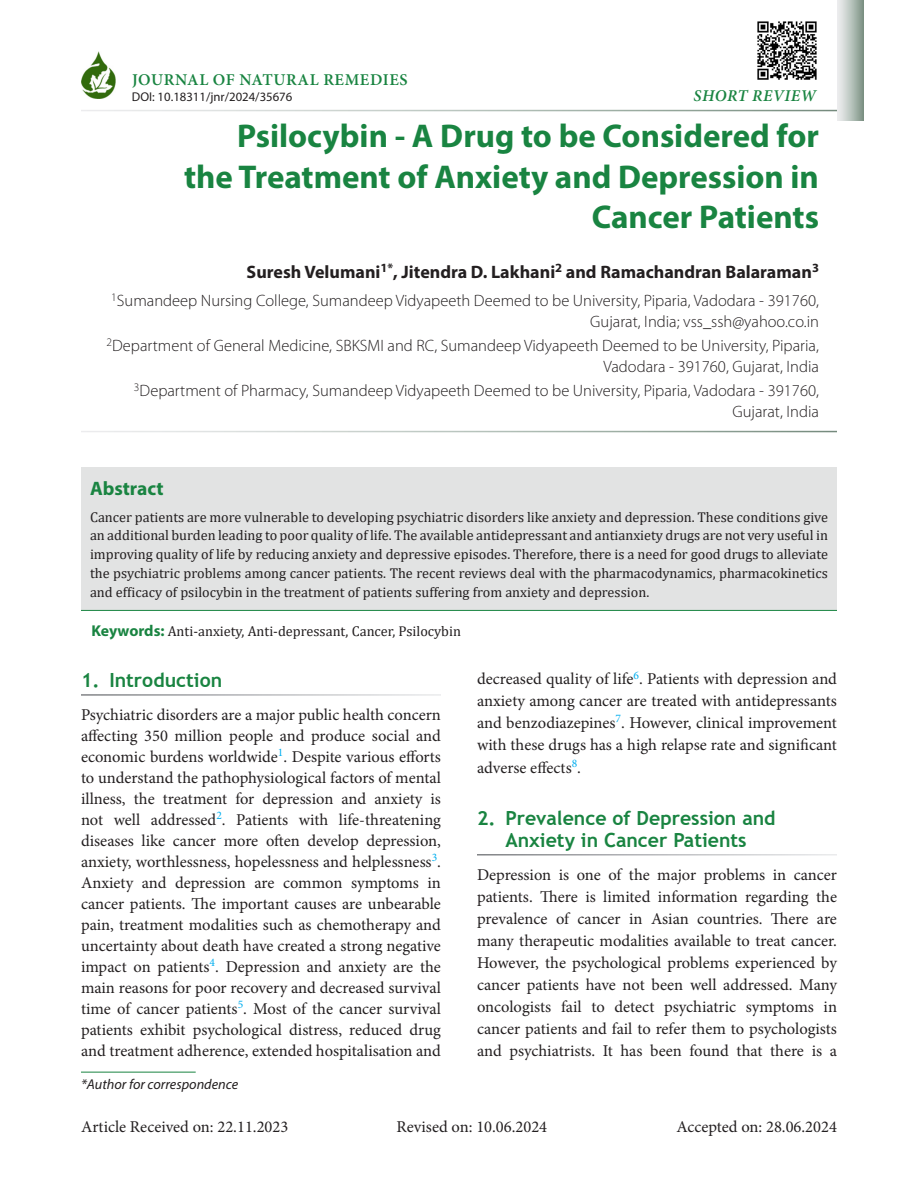
<style>
.page{position:relative;width:918px;height:1188px;background:#fff}
.page>*{position:absolute;margin:0;border:0;box-sizing:border-box;transform-origin:0 0}
.Article_title{font:700 33px/40.5px "Myriad Pro";color:#198441;text-align:right}
.A_level{font:700 19.5px/21.9px "Trebuchet MS";color:#198441;text-align:center}
.Abstarct_head{font:700 19.5px "Myriad Pro";color:#198441}
.Author_group{font:700 18px "Myriad Pro";color:#231f20}
.Para_flush{font:16.5px/21px "Minion Pro";color:#231f20;text-align:justify}
.Author_affiliation{font:300 16.5px/21px "Myriad Pro";color:#231f20;text-align:right}
.Article_history{font:16.5px "Minion Pro";color:#231f20}
.Journal_title{font:600 16.5px "Minion Pro";letter-spacing:.035em;color:#198441}
.Article_type{font:italic 600 16.5px "Minion Pro";letter-spacing:.025em;color:#198441}
.Abstract_text{font:14.25px/18.8px "Cambria";color:#231f20;text-align:justify}
.Keywords{font:14.25px "Cambria";color:#231f20}
.Footnote1{font:italic 14.25px "Myriad Pro";color:#231f20}
.DOI{font:12.75px "Myriad Pro";color:#231f20}
.s1{font-family:"Myriad Pro";font-weight:700;font-size:15.75px;color:#198441}
</style>
<div class="page">
<svg style="left:837px;top:0;width:27px;height:121px;background:#b8c3bd"></svg>
<img style="left:81px;top:52px;width:35px;height:46px">
<div style="left:81px;top:467px;width:756px;height:143px;background:#e2e3e3"></div>
<hr style="left:81px;top:610px;width:756px;height:1px;background:#198441">
<img style="left:758px;top:21px;width:58px;height:59px">
<hr style="left:81px;top:1072px;width:115px;height:1px;background:#198441">
<p class="Journal_title" style="left:132px;top:68px;width:277px">JOURNAL OF NATURAL REMEDIES</p>
<p class="DOI" style="left:132px;top:89px;width:162px">DOI: 10.18311/jnr/2024/35676</p>
<p class="Article_type" style="left:694px;top:84px;width:124px">SHORT REVIEW</p>
<p class="Article_title" style="left:184px;top:115px;width:636px">Psilocybin - A Drug to be Considered for the Treatment of Anxiety and Depression in<br>Cancer Patients</p>
<p class="Author_group" style="left:247px;top:260px;width:574px">Suresh Velumani<sup>1*</sup>, Jitendra D. Lakhani<sup>2</sup> and Ramachandran Balaraman<sup>3</sup></p>
<p class="Author_affiliation" style="left:111px;top:291px;width:709px"><sup>1</sup>Sumandeep Nursing College, Sumandeep Vidyapeeth Deemed to be University, Piparia, Vadodara - 391760,<br>Gujarat, India; vss_ssh@yahoo.co.in</p>
<p class="Author_affiliation" style="left:107px;top:336px;width:714px"><sup>2</sup>Department of General Medicine, SBKSMI and RC, Sumandeep Vidyapeeth Deemed to be University, Piparia,<br>Vadodara - 391760, Gujarat, India</p>
<p class="Author_affiliation" style="left:134px;top:381px;width:687px"><sup>3</sup>Department of Pharmacy, Sumandeep Vidyapeeth Deemed to be University, Piparia, Vadodara - 391760,<br>Gujarat, India</p>
<p class="Abstarct_head" style="left:90px;top:476px;width:75px">Abstract</p>
<p class="Abstract_text" style="left:90px;top:507px;width:740px">Cancer patients are more vulnerable to developing psychiatric disorders like anxiety and depression. These conditions give an additional burden leading to poor quality of life. The available antidepressant and antianxiety drugs are not very useful in improving quality of life by reducing anxiety and depressive episodes. Therefore, there is a need for good drugs to alleviate the psychiatric problems among cancer patients. The recent reviews deal with the pharmacodynamics, pharmacokinetics and efficacy of psilocybin in the treatment of patients suffering from anxiety and depression.</p>
<p class="Keywords" style="left:92px;top:622px;width:371px"><span class="s1">Keywords:</span> Anti-anxiety, Anti-depressant, Cancer, Psilocybin</p>
<p class="A_level" style="left:81px;top:669px;width:143px">1. Introduction</p>
<p class="Para_flush" style="left:81px;top:704px;width:362px">Psychiatric disorders are a major public health concern affecting 350 million people and produce social and economic burdens worldwide<sup>1</sup>. Despite various efforts to understand the pathophysiological factors of mental illness, the treatment for depression and anxiety is not well addressed<sup>2</sup>. Patients with life-threatening diseases like cancer more often develop depression, anxiety, worthlessness, hopelessness and helplessness<sup>3</sup>.<br>Anxiety and depression are common symptoms in cancer patients. The important causes are unbearable pain, treatment modalities such as chemotherapy and uncertainty about death have created a strong negative impact on patients<sup>4</sup>. Depression and anxiety are the main reasons for poor recovery and decreased survival time of cancer patients<sup>5</sup>. Most of the cancer survival patients exhibit psychological distress, reduced drug and treatment adherence, extended hospitalisation and</p>
<p class="Footnote1" style="left:81px;top:1075px;width:159px">*Author for correspondence</p>
<p class="Para_flush" style="left:477px;top:668px;width:362px;line-height:22px">decreased quality of life<sup>6</sup>. Patients with depression and anxiety among cancer are treated with antidepressants and benzodiazepines<sup>7</sup>. However, clinical improvement with these drugs has a high relapse rate and significant adverse effects<sup>8</sup>.</p>
<p class="A_level" style="left:477px;top:807px;width:300px">2. Prevalence of Depression and<br>Anxiety in Cancer Patients</p>
<p class="Para_flush" style="left:477px;top:864px;width:362px;line-height:21.9px">Depression is one of the major problems in cancer patients. There is limited information regarding the prevalence of cancer in Asian countries. There are many therapeutic modalities available to treat cancer.<br>However, the psychological problems experienced by cancer patients have not been well addressed. Many oncologists fail to detect psychiatric symptoms in cancer patients and fail to refer them to psychologists and psychiatrists. It has been found that there is a</p>
<p class="Article_history" style="left:81px;top:1116px;width:209px">Article Received on: 22.11.2023</p>
<p class="Article_history" style="left:396px;top:1116px;width:152px">Revised on: 10.06.2024</p>
<p class="Article_history" style="left:676px;top:1116px;width:162px">Accepted on: 28.06.2024</p>
</div>
